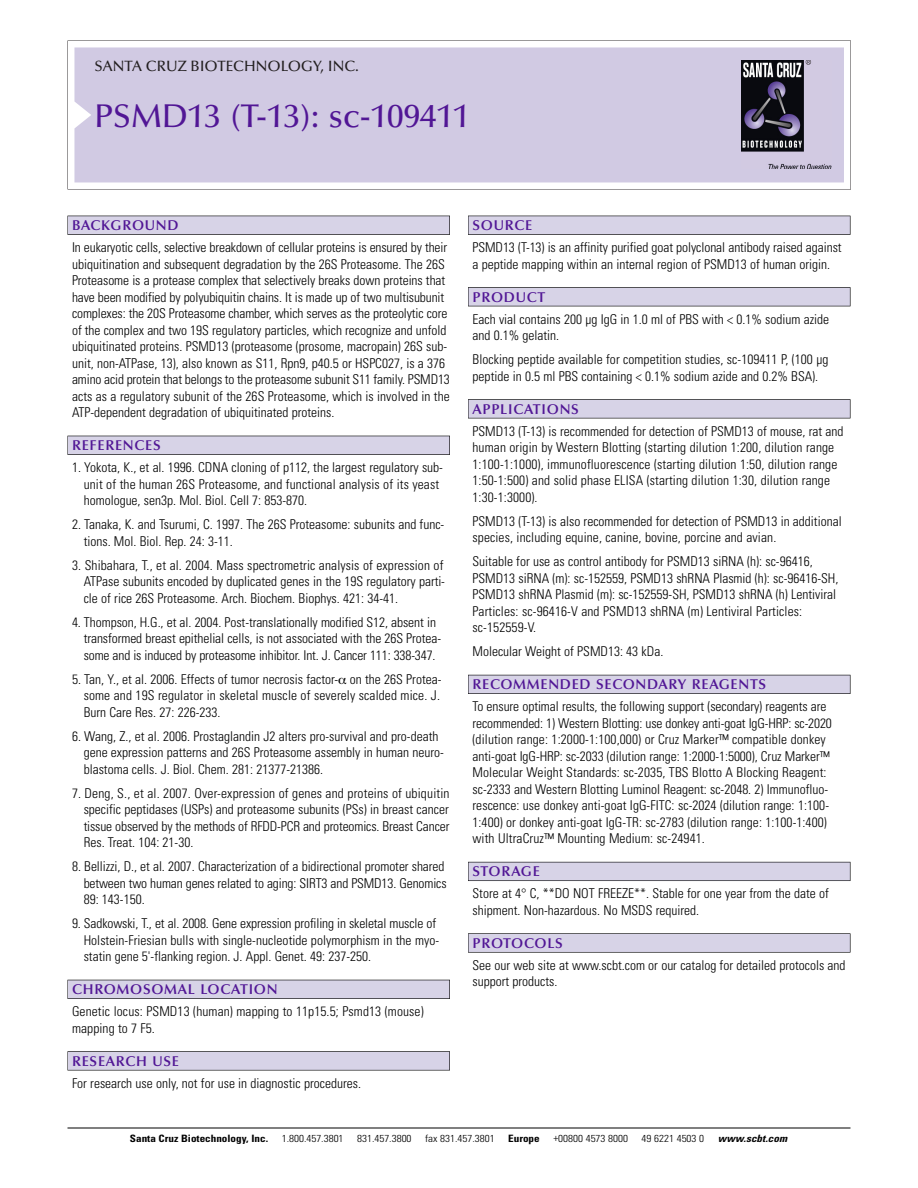
<style>
.page{position:relative;width:918px;height:1188px;background:#fff}
.page>*{position:absolute;margin:0;border:0;box-sizing:border-box;transform-origin:0 0}
.t1{font:500 33px "Optima";color:#511695}
.t2{font:500 15px "Optima";color:#231f20}
.t3{font:600 14.25px "Optima";letter-spacing:.05em;color:#511695}
.t4{font:300 condensed 13.5px/16.5px "Univers";color:#000}
.t5{font:300 condensed 10.2px "Univers";color:#000;scale:1.1 1}
.t6{font:700 condensed 10.2px "Univers";color:#000;scale:1.1 1}
.t7{font:italic 700 condensed 10.2px "Univers";letter-spacing:.005em;color:#000;scale:1.1 1}
</style>
<div class="page">
<svg style="left:68px;top:40px;width:783px;height:149px"></svg>
<div style="left:74px;top:47px;width:770px;height:135px;background:#d1cae3"></div>
<img style="left:741px;top:60px;width:90px;height:108px">
<div style="left:68px;top:216px;width:382px;height:19px;background:#525155"></div>
<div style="left:68px;top:216px;width:381px;height:18px;background:#d7d3e7"></div>
<div style="left:68px;top:436px;width:382px;height:19px;background:#515055"></div>
<div style="left:68px;top:436px;width:381px;height:18px;background:#d7d3e7"></div>
<div style="left:68px;top:980px;width:382px;height:19px;background:#525158"></div>
<div style="left:68px;top:980px;width:381px;height:18px;background:#d7d3e7"></div>
<div style="left:68px;top:1051px;width:382px;height:19px;background:#575759"></div>
<div style="left:68px;top:1052px;width:381px;height:18px;background:#d7d3e7"></div>
<div style="left:468px;top:216px;width:382px;height:19px;background:#525155"></div>
<div style="left:468px;top:216px;width:382px;height:18px;background:#d7d3e7"></div>
<div style="left:468px;top:287px;width:382px;height:19px;background:#525155"></div>
<div style="left:468px;top:288px;width:382px;height:18px;background:#d7d3e7"></div>
<div style="left:468px;top:399px;width:382px;height:19px;background:#545357"></div>
<div style="left:468px;top:400px;width:382px;height:18px;background:#d7d3e7"></div>
<div style="left:468px;top:675px;width:382px;height:19px;background:#54535a"></div>
<div style="left:468px;top:675px;width:382px;height:18px;background:#d7d3e7"></div>
<div style="left:468px;top:862px;width:382px;height:19px;background:#5b5a62"></div>
<div style="left:468px;top:862px;width:382px;height:18px;background:#d7d3e7"></div>
<div style="left:468px;top:933px;width:382px;height:20px;background:#666667"></div>
<div style="left:468px;top:934px;width:382px;height:18px;background:#d7d3e7"></div>
<hr style="left:68px;top:1128px;width:782px;height:1px;background:#000">
<p class="t2" style="left:94px;top:61px;width:266px">SANTA CRUZ BIOTECHNOLOGY, INC.</p>
<h1 class="t1" style="left:94px;top:103px;width:377px">PSMD13 (T-13): sc-109411</h1>
<p class="t3" style="left:72px;top:219px;width:108px">BACKGROUND</p>
<p class="t4" style="left:72px;top:240px;width:379px">In eukaryotic cells, selective breakdown of cellular proteins is ensured by their ubiquitination and subsequent degradation by the 26S Proteasome. The 26S Proteasome is a protease complex that selectively breaks down proteins that have been modified by polyubiquitin chains. It is made up of two multisubunit complexes: the 20S Proteasome chamber, which serves as the proteolytic core of the complex and two 19S regulatory particles, which recognize and unfold ubiquitinated proteins. PSMD13 (proteasome (prosome, macropain) 26S sub&shy;unit, non-ATPase, 13), also known as S11, Rpn9, p40.5 or HSPC027, is a 376 amino acid protein that belongs to the proteasome subunit S11 family. PSMD13 acts as a regulatory subunit of the 26S Proteasome, which is involved in the ATP-dependent degradation of ubiquitinated proteins.</p>
<p class="t3" style="left:72px;top:440px;width:90px">REFERENCES</p>
<p class="t4" style="left:84px;top:460px;width:361px;text-indent:-12px">1. Yokota, K., et al. 1996. CDNA cloning of p112, the largest regulatory sub&shy;unit of the human 26S Proteasome, and functional analysis of its yeast homologue, sen3p. Mol. Biol. Cell 7: 853-870.</p>
<p class="t4" style="left:84px;top:517px;width:362px;text-indent:-12px">2. Tanaka, K. and Tsurumi, C. 1997. The 26S Proteasome: subunits and func&shy;tions. Mol. Biol. Rep. 24: 3-11.</p>
<p class="t4" style="left:84px;top:558px;width:363px;text-align:justify;text-indent:-12px">3. Shibahara, T., et al. 2004. Mass spectrometric analysis of expression of ATPase subunits encoded by duplicated genes in the 19S regulatory parti&shy;cle of rice 26S Proteasome. Arch. Biochem. Biophys. 421: 34-41.</p>
<p class="t4" style="left:84px;top:615px;width:359px;text-indent:-12px">4. Thompson, H.G., et al. 2004. Post-translationally modified S12, absent in transformed breast epithelial cells, is not associated with the 26S Protea&shy;some and is induced by proteasome inhibitor. Int. J. Cancer 111: 338-347.</p>
<p class="t4" style="left:84px;top:672px;width:359px;text-align:justify;text-indent:-12px">5. Tan, Y., et al. 2006. Effects of tumor necrosis factor- on the 26S Protea&shy;some and 19S regulator in skeletal muscle of severely scalded mice. J.<br>Burn Care Res. 27: 226-233.</p>
<p class="t4" style="left:84px;top:729px;width:362px;text-indent:-12px">6. Wang, Z., et al. 2006. Prostaglandin J2 alters pro-survival and pro-death gene expression patterns and 26S Proteasome assembly in human neuro&shy;blastoma cells. J. Biol. Chem. 281: 21377-21386.</p>
<p class="t4" style="left:84px;top:786px;width:367px;text-align:justify;text-indent:-12px">7. Deng, S., et al. 2007. Over-expression of genes and proteins of ubiquitin specific peptidases (USPs) and proteasome subunits (PSs) in breast cancer tissue observed by the methods of RFDD-PCR and proteomics. Breast Cancer Res. Treat. 104: 21-30.</p>
<p class="t4" style="left:84px;top:859px;width:364px;text-indent:-12px">8. Bellizzi, D., et al. 2007. Characterization of a bidirectional promoter shared between two human genes related to aging: SIRT3 and PSMD13. Genomics<br>89: 143-150.</p>
<p class="t4" style="left:84px;top:916px;width:357px;text-indent:-12px">9. Sadkowski, T., et al. 2008. Gene expression profiling in skeletal muscle of<br>Holstein-Friesian bulls with single-nucleotide polymorphism in the myo&shy;statin gene 5'-flanking region. J. Appl. Genet. 49: 237-250.</p>
<p class="t3" style="left:72px;top:984px;width:207px">CHROMOSOMAL LOCATION</p>
<p class="t4" style="left:72px;top:1004px;width:353px">Genetic locus: PSMD13 (human) mapping to 11p15.5; Psmd13 (mouse) mapping to 7 F5.</p>
<p class="t3" style="left:72px;top:1055px;width:109px">RESEARCH USE</p>
<p class="t4" style="left:72px;top:1076px;width:290px">For research use only, not for use in diagnostic procedures.</p>
<p class="t3" style="left:473px;top:219px;width:61px">SOURCE</p>
<p class="t4" style="left:473px;top:240px;width:371px">PSMD13 (T-13) is an affinity purified goat polyclonal antibody raised against a peptide mapping within an internal region of PSMD13 of human origin.</p>
<p class="t3" style="left:473px;top:291px;width:74px">PRODUCT</p>
<p class="t4" style="left:473px;top:312px;width:358px">Each vial contains 200 µg IgG in 1.0 ml of PBS with &lt; 0.1% sodium azide and 0.1% gelatin.</p>
<p class="t4" style="left:473px;top:352px;width:357px">Blocking peptide available for competition studies, sc-109411 P, (100 µg peptide in 0.5 ml PBS containing &lt; 0.1% sodium azide and 0.2% BSA).</p>
<p class="t3" style="left:473px;top:403px;width:108px">APPLICATIONS</p>
<p class="t4" style="left:473px;top:424px;width:372px">PSMD13 (T-13) is recommended for detection of PSMD13 of mouse, rat and human origin by Western Blotting (starting dilution 1:200, dilution range 1:100-1:1000), immunofluorescence (starting dilution 1:50, dilution range 1:50-1:500) and solid phase ELISA (starting dilution 1:30, dilution range 1:30-1:3000).</p>
<p class="t4" style="left:473px;top:514px;width:371px">PSMD13 (T-13) is also recommended for detection of PSMD13 in additional species, including equine, canine, bovine, porcine and avian.</p>
<p class="t4" style="left:473px;top:554px;width:367px">Suitable for use as control antibody for PSMD13 siRNA (h): sc-96416, PSMD13 siRNA (m): sc-152559, PSMD13 shRNA Plasmid (h): sc-96416-SH, PSMD13 shRNA Plasmid (m): sc-152559-SH, PSMD13 shRNA (h) Lentiviral Particles: sc-96416-V and PSMD13 shRNA (m) Lentiviral Particles: sc-152559-V.</p>
<p class="t4" style="left:473px;top:644px;width:192px">Molecular Weight of PSMD13: 43 kDa.</p>
<p class="t3" style="left:473px;top:679px;width:295px">RECOMMENDED SECONDARY REAGENTS</p>
<p class="t4" style="left:473px;top:699px;width:361px">To ensure optimal results, the following support (secondary) reagents are recommended: 1) Western Blotting: use donkey anti-goat IgG-HRP: sc-2020 (dilution range: 1:2000-1:100,000) or Cruz Marker™ compatible donkey anti-goat IgG-HRP: sc-2033 (dilution range: 1:2000-1:5000), Cruz Marker™ Molecular Weight Standards: sc-2035, TBS Blotto A Blocking Reagent: sc-2333 and Western Blotting Luminol Reagent: sc-2048. 2) Immunofluo&shy;rescence: use donkey anti-goat IgG-FITC: sc-2024 (dilution range: 1:100- 1:400) or donkey anti-goat IgG-TR: sc-2783 (dilution range: 1:100-1:400) with UltraCruz™ Mounting Medium: sc-24941.</p>
<p class="t3" style="left:473px;top:866px;width:69px">STORAGE</p>
<p class="t4" style="left:473px;top:886px;width:358px">Store at 4° C, **DO NOT FREEZE**. Stable for one year from the date of shipment. Non-hazardous. No MSDS required.</p>
<p class="t3" style="left:473px;top:937px;width:92px">PROTOCOLS</p>
<p class="t4" style="left:473px;top:958px;width:375px">See our web site at www.scbt.com or our catalog for detailed protocols and support products.</p>
<p class="t6" style="left:130px;top:1135px;width:127px">Santa Cruz Biotechnology, Inc.</p>
<p class="t5" style="left:282px;top:1135px;width:58px">1.800.457.3801</p>
<p class="t5" style="left:357px;top:1135px;width:51px">831.457.3800</p>
<p class="t5" style="left:425px;top:1135px;width:65px">fax 831.457.3801</p>
<p class="t6" style="left:508px;top:1135px;width:30px">Europe</p>
<p class="t5" style="left:553px;top:1135px;width:69px">+00800 4573 8000</p>
<p class="t5" style="left:642px;top:1135px;width:58px">49 6221 4503 0</p>
<p class="t7" style="left:718px;top:1135px;width:64px">www.scbt.com</p>
</div>
